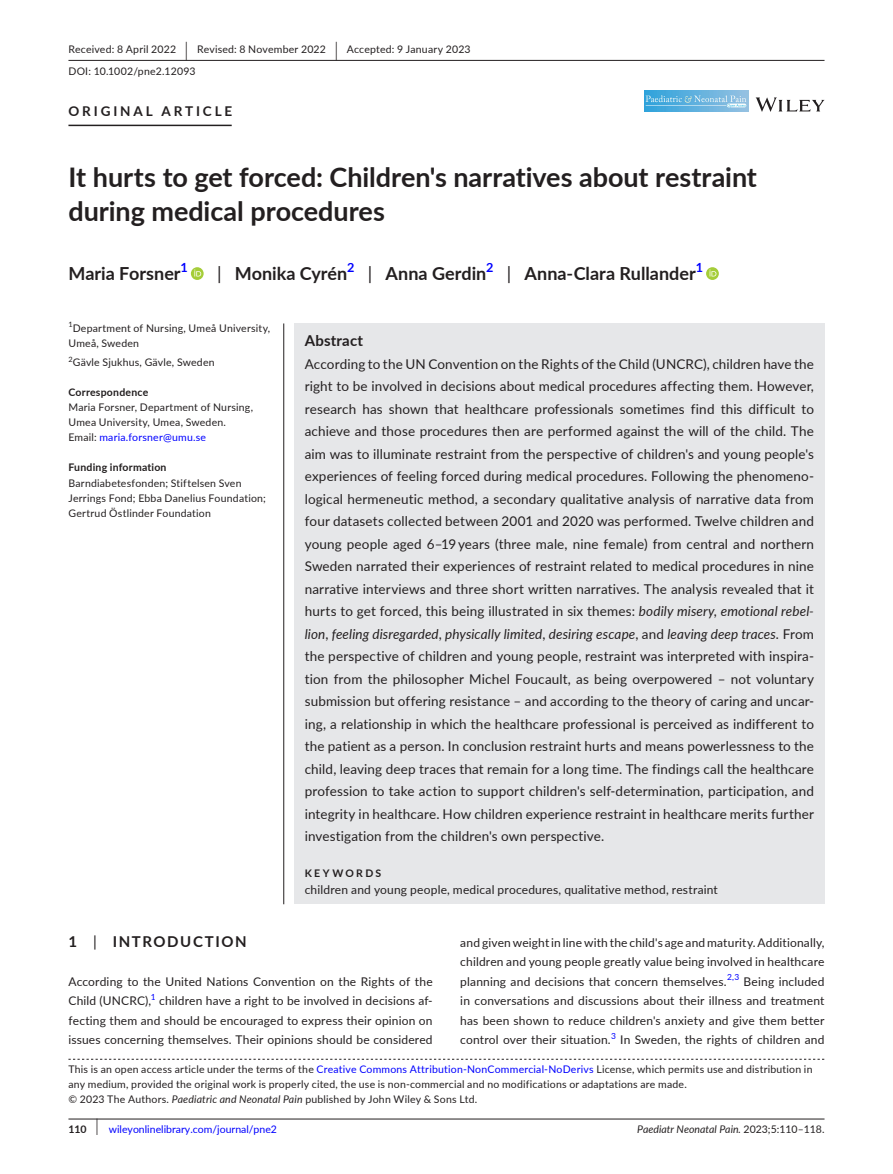
<style>
.page{position:relative;width:893px;height:1174px;background:#fff}
.page>*{position:absolute;margin:0;border:0;box-sizing:border-box;transform-origin:0 0}
.t1{font:700 27px/34.5px "Lato";letter-spacing:-.005em;color:#231f20}
.t2{font:700 18px "Lato";color:#231f20}
.t3{font:700 15px "Lato";letter-spacing:.1em;color:#231f20}
.t4{font:700 15px "Lato";letter-spacing:.015em;color:#231f20}
.t5{font:13.5px/22.5px "Lato";letter-spacing:.01em;color:#231f20;text-align:justify}
.t6{font:700 13.5px "Lato";letter-spacing:.215em;color:#231f20}
.t7{font:700 12.6px "Lato";color:#00f}
.t8{font:12px/19.5px "Lato";letter-spacing:.015em;color:#231f20;text-align:justify}
.t9{font:10.5px/15px "Lato";letter-spacing:.02em;color:#231f20}
.t10{font:10.5px "Lato";color:#00f}
.t11{font:italic 10.5px "Lato";color:#231f20}
.t12{font:700 10.5px "Lato";letter-spacing:.02em;color:#231f20}
.t13{font:700 10.5px "Lato";letter-spacing:.22em;color:#231f20}
.t14{font:7.35px "Lato";color:#231f20}
.s1{font-size:19.65px}
.s2{font-weight:400}
.s3{color:#00f}
.s4{font-style:italic}
.s5{font-weight:700;color:#231f20}
.s6{font-size:17.4px;color:#231f20}
.s7{font-style:normal}
</style>
<div class="page">
<hr style="left:68px;top:1118px;width:756px;height:1px;background:#231f20">
<svg style="left:756px;top:97px;width:68px;height:15px"></svg>
<img style="left:645px;top:91px;width:103px;height:21px">
<hr style="left:68px;top:60px;width:756px;height:1px;background:#231f20">
<hr style="left:68px;top:125px;width:164px;height:1px;background:#231f20">
<svg style="left:191px;top:267px;width:13px;height:13px"></svg>
<svg style="left:194px;top:269px;width:7px;height:7px"></svg>
<svg style="left:706px;top:267px;width:13px;height:13px"></svg>
<svg style="left:709px;top:269px;width:7px;height:7px"></svg>
<svg style="left:68px;top:1058px;width:756px;height:1px"></svg>
<div style="left:294px;top:323px;width:530px;height:581px;background:#e6e7e9"></div>
<hr style="left:283px;top:323px;width:1px;height:581px;background:#231f20">
<p class="t9" style="left:68px;top:38px;width:404px;line-height:21.8px">Received: 8 April 2022 <span class="s1">|</span> Revised: 8 November 2022 <span class="s1">|</span> Accepted: 9 January 2023<br>DOI: 10.1002/pne2.12093</p>
<p class="t6" style="left:68px;top:101px;width:165px">ORIGINAL ARTICLE</p>
<h1 class="t1" style="left:68px;top:159px;width:690px">It hurts to get forced: Children's narratives about restraint during medical procedures</h1>
<h2 class="t2" style="left:68px;top:260px;width:114px">Maria Forsner</h2>
<p class="t7" style="left:181px;top:258px;width:9px">1</p>
<h2 class="t2" style="left:217px;top:260px;width:132px"><span class="s2">|</span> Monika Cyrén</h2>
<p class="t7" style="left:347px;top:258px;width:9px">2</p>
<h2 class="t2" style="left:368px;top:260px;width:120px"><span class="s2">|</span> Anna Gerdin</h2>
<p class="t7" style="left:486px;top:258px;width:9px">2</p>
<h2 class="t2" style="left:507px;top:260px;width:190px"><span class="s2">|</span> Anna-Clara Rullander</h2>
<p class="t7" style="left:696px;top:258px;width:9px">1</p>
<p class="t14" style="left:68px;top:319px;width:6px">1</p>
<p class="t9" style="left:68px;top:320px;width:203px;text-indent:4px">Department of Nursing, Umeå University,<br>Umeå, Sweden</p>
<p class="t14" style="left:68px;top:354px;width:6px">2</p>
<p class="t9" style="left:73px;top:355px;width:143px">Gävle Sjukhus, Gävle, Sweden</p>
<p class="t12" style="left:68px;top:385px;width:81px">Correspondence</p>
<p class="t9" style="left:68px;top:400px;width:186px">Maria Forsner, Department of Nursing,<br>Umea University, Umea, Sweden.<br>Email: <span class="s3">maria.forsner@umu.se</span></p>
<p class="t12" style="left:68px;top:460px;width:100px">Funding information</p>
<p class="t9" style="left:68px;top:475px;width:199px">Barndiabetesfonden; Stiftelsen Sven<br>Jerrings Fond; Ebba Danelius Foundation;<br>Gertrud Östlinder Foundation</p>
<p class="t4" style="left:305px;top:329px;width:60px">Abstract</p>
<p class="t5" style="left:305px;top:352px;width:511px">According to the UN Convention on the Rights of the Child (UNCRC), children have the right to be involved in decisions about medical procedures affecting them. However, research has shown that healthcare professionals sometimes find this difficult to achieve and those procedures then are performed against the will of the child. The aim was to illuminate restraint from the perspective of children's and young people's experiences of feeling forced during medical procedures. Following the phenomeno&shy;logical hermeneutic method, a secondary qualitative analysis of narrative data from four datasets collected between 2001 and 2020 was performed. Twelve children and young people aged 6–19 years (three male, nine female) from central and northern Sweden narrated their experiences of restraint related to medical procedures in nine narrative interviews and three short written narratives. The analysis revealed that it hurts to get forced, this being illustrated in six themes: <span class="s4">bodily misery</span>, <span class="s4">emotional rebel&shy;lion</span>, <span class="s4">feeling disregarded</span>, <span class="s4">physically limited</span>, <span class="s4">desiring escape</span>, and <span class="s4">leaving deep traces.</span> From the perspective of children and young people, restraint was interpreted with inspira&shy;tion from the philosopher Michel Foucault, as being overpowered – not voluntary submission but offering resistance – and according to the theory of caring and uncar&shy;ing, a relationship in which the healthcare professional is perceived as indifferent to the patient as a person. In conclusion restraint hurts and means powerlessness to the child, leaving deep traces that remain for a long time. The findings call the healthcare profession to take action to support children's self-determination, participation, and integrity in healthcare. How children experience restraint in healthcare merits further investigation from the children's own perspective.</p>
<p class="t13" style="left:305px;top:865px;width:78px">KEYWORDS</p>
<p class="t8" style="left:305px;top:879px;width:415px">children and young people, medical procedures, qualitative method, restraint</p>
<p class="t3" style="left:68px;top:930px;width:180px">1 <span class="s2">|</span> INTRODUCTION</p>
<p class="t8" style="left:68px;top:971px;width:366px">According to the United Nations Convention on the Rights of the Child (UNCRC),<sup>1</sup> children have a right to be involved in decisions af&shy;fecting them and should be encouraged to express their opinion on issues concerning themselves. Their opinions should be considered</p>
<p class="t8" style="left:460px;top:932px;width:366px">and given weight in line with the child's age and maturity. Additionally, children and young people greatly value being involved in healthcare planning and decisions that concern themselves.<sup>2,3</sup> Being included in conversations and discussions about their illness and treatment has been shown to reduce children's anxiety and give them better control over their situation.<sup>3</sup> In Sweden, the rights of children and</p>
<p class="t9" style="left:68px;top:1061px;width:746px">This is an open access article under the terms of the <span class="s3">Creative Commons Attribution-NonCommercial-NoDerivs</span> License, which permits use and distribution in any medium, provided the original work is properly cited, the use is non-commercial and no modifications or adaptations are made.<br>© 2023 The Authors. <span class="s4">Paediatric and Neonatal Pain</span> published by John Wiley &amp; Sons Ltd.</p>
<p class="t10" style="left:68px;top:1121px;width:210px"><span class="s5">110</span> <span class="s6">|</span> wileyonlinelibrary.com/journal/pne2</p>
<p class="t11" style="left:637px;top:1121px;width:189px">Paediatr Neonatal Pain. <span class="s7">2023;5:110–118.</span></p>
</div>
